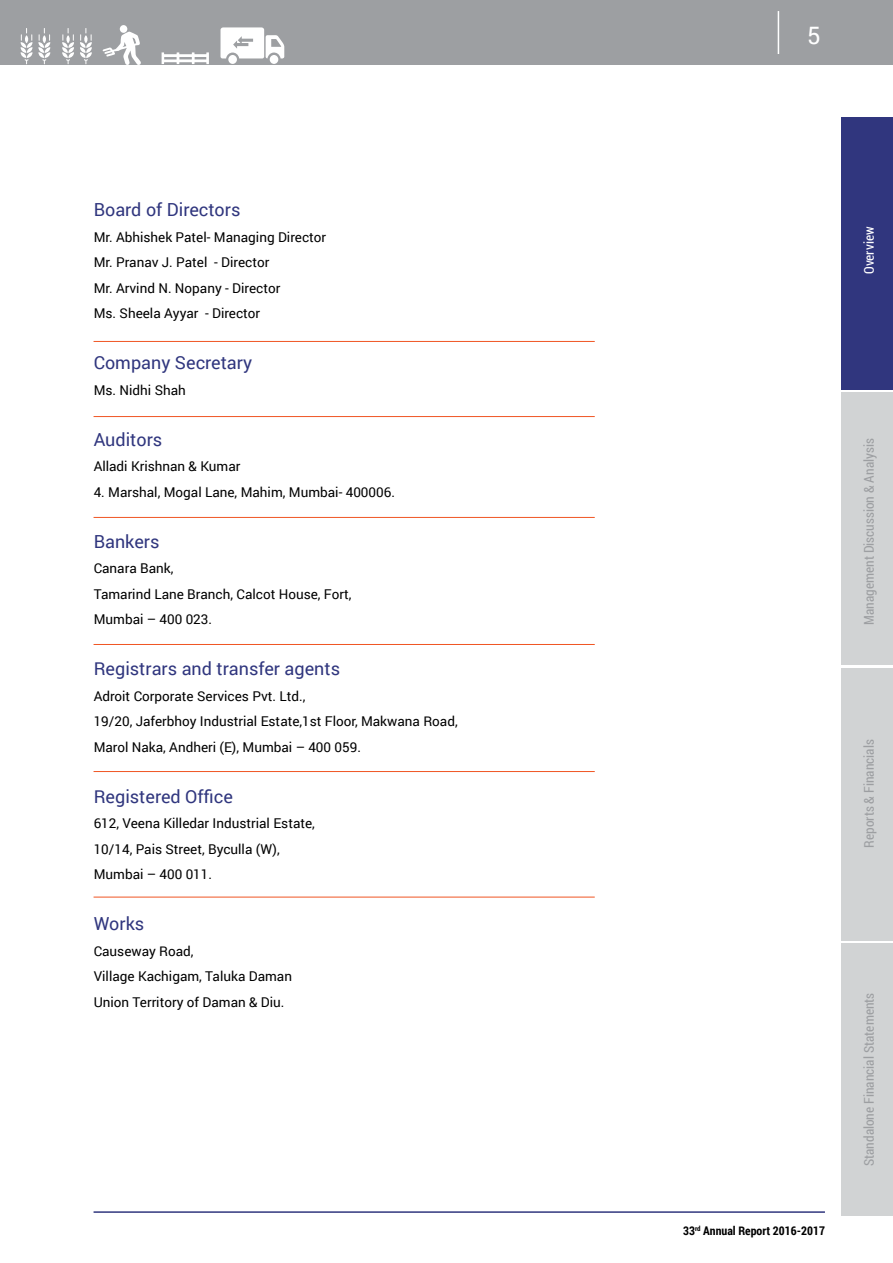
<style>
.page{position:relative;width:893px;height:1263px;background:#fff}
.page>*{position:absolute;margin:0;border:0;box-sizing:border-box;transform-origin:0 0}
.t1{font:24px "Roboto";color:#fff}
.t2{font:18px "Roboto";color:#30367e}
.t3{font:13.5px/25.5px "Roboto";color:#000}
.t4{font:13.5px "Roboto Condensed";color:#9d9fa2}
.t5{font:13.5px "Roboto Condensed";color:#fff}
.t6{font:700 12px "Roboto Condensed";color:#000}
</style>
<div class="page">
<div style="left:0;top:0;width:893px;height:64px;background:#9d9fa2"></div>
<hr style="left:94px;top:1211px;width:731px;height:2px;background:#30367e">
<hr style="left:778px;top:11px;width:1px;height:43px;background:#fff">
<svg style="left:162px;top:52px;width:47px;height:12px"></svg>
<svg style="left:62px;top:28px;width:12px;height:36px"></svg>
<svg style="left:80px;top:28px;width:12px;height:36px"></svg>
<svg style="left:21px;top:28px;width:29px;height:36px"></svg>
<svg style="left:103px;top:32px;width:38px;height:33px"></svg>
<div style="left:120px;top:25px;width:7px;height:8px;background:#fff;border-radius:50%"></div>
<div style="left:228px;top:55px;width:9px;height:9px;background:#fff;border-radius:50%"></div>
<div style="left:270px;top:55px;width:8px;height:9px;background:#fff;border-radius:50%"></div>
<svg style="left:220px;top:27px;width:64px;height:32px"></svg>
<hr style="left:94px;top:341px;width:501px;height:1px;background:#f05523">
<hr style="left:94px;top:416px;width:501px;height:1px;background:#f05523">
<hr style="left:94px;top:644px;width:501px;height:1px;background:#f05523">
<hr style="left:94px;top:517px;width:501px;height:1px;background:#f05523">
<hr style="left:94px;top:771px;width:501px;height:1px;background:#f05523">
<hr style="left:94px;top:897px;width:501px;height:1px;background:#f05523">
<div style="left:842px;top:117px;width:51px;height:273px;background:#30367e"></div>
<div style="left:842px;top:392px;width:51px;height:273px;background:#d1d3d4"></div>
<div style="left:842px;top:668px;width:51px;height:273px;background:#d1d3d4"></div>
<div style="left:842px;top:943px;width:51px;height:273px;background:#d1d3d4"></div>
<h2 class="t2" style="left:94px;top:197px;width:148px">Board of Directors</h2>
<p class="t3" style="left:94px;top:224px;width:234px">Mr. Abhishek Patel- Managing Director<br>Mr. Pranav J. Patel - Director<br>Mr. Arvind N. Nopany - Director<br>Ms. Sheela Ayyar - Director</p>
<h2 class="t2" style="left:94px;top:350px;width:160px">Company Secretary</h2>
<p class="t3" style="left:94px;top:377px;width:94px">Ms. Nidhi Shah</p>
<h2 class="t2" style="left:94px;top:427px;width:70px">Auditors</h2>
<p class="t3" style="left:94px;top:453px;width:148px">Alladi Krishnan &amp; Kumar</p>
<p class="t3" style="left:94px;top:479px;width:303px">4. Marshal, Mogal Lane, Mahim, Mumbai- 400006.</p>
<h2 class="t2" style="left:94px;top:529px;width:67px">Bankers</h2>
<p class="t3" style="left:94px;top:555px;width:259px">Canara Bank,<br>Tamarind Lane Branch, Calcot House, Fort,<br>Mumbai – 400 023.</p>
<h2 class="t2" style="left:94px;top:656px;width:248px">Registrars and transfer agents</h2>
<p class="t3" style="left:94px;top:683px;width:365px">Adroit Corporate Services Pvt. Ltd.,<br>19/20, Jaferbhoy Industrial Estate,1st Floor, Makwana Road,<br>Marol Naka, Andheri (E), Mumbai – 400 059.</p>
<h2 class="t2" style="left:94px;top:784px;width:141px">Registered Office</h2>
<p class="t3" style="left:94px;top:810px;width:223px">612, Veena Killedar Industrial Estate,<br>10/14, Pais Street, Byculla (W),<br>Mumbai – 400 011.</p>
<h2 class="t2" style="left:94px;top:911px;width:52px">Works</h2>
<p class="t3" style="left:94px;top:938px;width:200px">Causeway Road,<br>Village Kachigam, Taluka Daman<br>Union Territory of Daman &amp; Diu.</p>
<h1 class="t1" style="left:807px;top:18px;width:15px">5</h1>
<p class="t5" style="left:860px;top:274px;width:49px;rotate:-90deg">Overview</p>
<p class="t4" style="left:860px;top:625px;width:188px;rotate:-90deg">Management Discussion &amp; Analysis</p>
<p class="t4" style="left:860px;top:848px;width:110px;rotate:-90deg">Reports &amp; Financials</p>
<p class="t6" style="left:683px;top:1223px;width:143px">33<sup>rd</sup> Annual Report 2016-2017</p>
<p class="t4" style="left:860px;top:1166px;width:175px;rotate:-90deg">Standalone Financial Statements</p>
</div>
